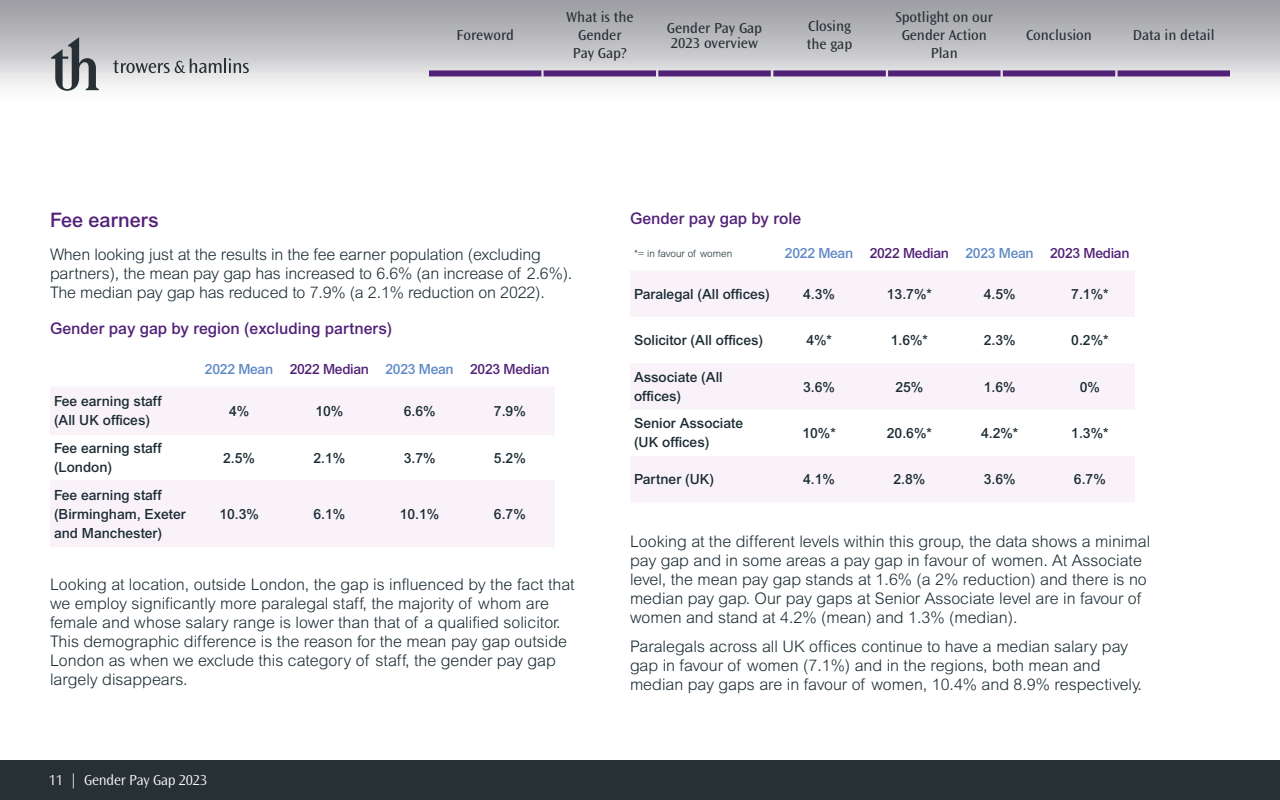
<style>
.page{position:relative;width:1280px;height:800px;background:#fff}
.page>*{position:absolute;margin:0;border:0;box-sizing:border-box;transform-origin:0 0}
.Sub_Heading{font:500 20px "Arial MT Std";color:#512178}
.Body{font:300 16px/19px "Arial MT Std";color:#1b2c33}
.Level_3_heading{font:300 16px/19px "Arial MT Std";letter-spacing:-.01em;color:#1b2c33}
.Level_3_heading-2{font:500 16px "Arial MT Std";color:#512178}
.t1{font:15px/18px "Ocean Sans Std";color:#273035;text-align:center}
.t2{font:300 15px "Ocean Sans Std";letter-spacing:-.01em;color:#fff}
.Body-2{font:500 14px/19px "Arial MT Std";color:#1b2c33}
.Body-3{font:500 14px "Arial MT Std";letter-spacing:-.02em;color:#512178}
.Body-4{font:500 14px "Arial MT Std";letter-spacing:-.02em;color:#5f89c6}
.Body-5{font:300 10px "Arial MT Std";color:#1b2c33}
</style>
<div class="page">
<div style="left:0;top:760px;width:1280px;height:40px;background:#273035"></div>
<svg style="left:50px;top:387px;width:505px;height:160px;fill:#f9f3f9"></svg>
<svg style="left:630px;top:271px;width:505px;height:231px;fill:#f9f3f9"></svg>
<div style="left:0;top:0;width:1280px;height:122px;background:linear-gradient(to bottom,#9a9a9f,#fff)"></div>
<svg style="left:51px;top:37px;width:48px;height:54px;background:#969a9d"></svg>
<svg style="left:113px;top:58px;width:136px;height:15px;background:#a9abae"></svg>
<div style="left:544px;top:70px;width:112px;height:6px;background:#512178"></div>
<div style="left:429px;top:70px;width:112px;height:6px;background:#512178"></div>
<div style="left:658px;top:70px;width:113px;height:6px;background:#512178"></div>
<div style="left:773px;top:70px;width:113px;height:6px;background:#512178"></div>
<div style="left:1003px;top:70px;width:112px;height:6px;background:#512178"></div>
<div style="left:888px;top:70px;width:113px;height:6px;background:#512178"></div>
<div style="left:1118px;top:70px;width:112px;height:6px;background:#512178"></div>
<p class="t1" style="left:566px;top:9px;width:69px">What is the<br>Gender<br>Pay Gap?</p>
<p class="t1" style="left:895px;top:9px;width:99px">Spotlight on our<br>Gender Action<br>Plan</p>
<p class="t1" style="left:456px;top:27px;width:59px">Foreword</p>
<p class="t1" style="left:667px;top:20px;width:97px;line-height:15.5px;text-align:left">Gender Pay Gap<br>2023 overview</p>
<p class="t1" style="left:807px;top:18px;width:47px;text-align:left">Closing the gap</p>
<p class="t1" style="left:1026px;top:27px;width:67px">Conclusion</p>
<p class="t1" style="left:1133px;top:27px;width:83px">Data in detail</p>
<p class="Sub_Heading" style="left:50px;top:208px;width:110px">Fee earners</p>
<p class="Level_3_heading" style="left:50px;top:245px;width:524px">When looking just at the results in the fee earner population (excluding partners), the mean pay gap has increased to 6.6% (an increase of 2.6%).<br>The median pay gap has reduced to 7.9% (a 2.1% reduction on 2022).</p>
<p class="Level_3_heading-2" style="left:50px;top:319px;width:344px">Gender pay gap by region (excluding partners)</p>
<p class="Body-4" style="left:205px;top:361px;width:70px">2022 Mean</p>
<p class="Body-3" style="left:290px;top:361px;width:81px">2022 Median</p>
<p class="Body-4" style="left:385px;top:361px;width:70px">2023 Mean</p>
<p class="Body-3" style="left:470px;top:361px;width:81px">2023 Median</p>
<p class="Body-2" style="left:54px;top:392px;width:109px">Fee earning staff (All UK offices)</p>
<p class="Body-2" style="left:229px;top:401px;width:22px">4%</p>
<p class="Body-2" style="left:315px;top:401px;width:29px">10%</p>
<p class="Body-2" style="left:404px;top:401px;width:33px">6.6%</p>
<p class="Body-2" style="left:494px;top:401px;width:33px">7.9%</p>
<p class="Body-2" style="left:54px;top:439px;width:109px">Fee earning staff (London)</p>
<p class="Body-2" style="left:223px;top:448px;width:33px">2.5%</p>
<p class="Body-2" style="left:313px;top:448px;width:33px">2.1%</p>
<p class="Body-2" style="left:404px;top:448px;width:33px">3.7%</p>
<p class="Body-2" style="left:494px;top:448px;width:33px">5.2%</p>
<p class="Body-2" style="left:54px;top:485px;width:133px">Fee earning staff (Birmingham, Exeter and Manchester)</p>
<p class="Body-2" style="left:219px;top:504px;width:41px">10.3%</p>
<p class="Body-2" style="left:313px;top:504px;width:33px">6.1%</p>
<p class="Body-2" style="left:400px;top:504px;width:41px">10.1%</p>
<p class="Body-2" style="left:494px;top:504px;width:33px">6.7%</p>
<p class="Body" style="left:50px;top:575px;width:526px">Looking at location, outside London, the gap is influenced by the fact that we employ significantly more paralegal staff, the majority of whom are female and whose salary range is lower than that of a qualified solicitor.<br>This demographic difference is the reason for the mean pay gap outside London as when we exclude this category of staff, the gender pay gap largely disappears.</p>
<p class="t2" style="left:49px;top:772px;width:160px">11 | Gender Pay Gap 2023</p>
<p class="Level_3_heading-2" style="left:630px;top:209px;width:173px">Gender pay gap by role</p>
<p class="Body-5" style="left:634px;top:248px;width:100px">*= in favour of women</p>
<p class="Body-4" style="left:785px;top:245px;width:70px">2022 Mean</p>
<p class="Body-3" style="left:870px;top:245px;width:81px">2022 Median</p>
<p class="Body-4" style="left:965px;top:245px;width:70px">2023 Mean</p>
<p class="Body-3" style="left:1050px;top:245px;width:81px">2023 Median</p>
<p class="Body-2" style="left:634px;top:284px;width:137px">Paralegal (All offices)</p>
<p class="Body-2" style="left:803px;top:284px;width:33px">4.3%</p>
<p class="Body-2" style="left:887px;top:284px;width:46px">13.7%*</p>
<p class="Body-2" style="left:984px;top:284px;width:33px">4.5%</p>
<p class="Body-2" style="left:1071px;top:284px;width:39px">7.1%*</p>
<p class="Body-2" style="left:634px;top:331px;width:131px">Solicitor (All offices)</p>
<p class="Body-2" style="left:806px;top:331px;width:27px">4%*</p>
<p class="Body-2" style="left:891px;top:331px;width:39px">1.6%*</p>
<p class="Body-2" style="left:984px;top:331px;width:33px">2.3%</p>
<p class="Body-2" style="left:1071px;top:331px;width:39px">0.2%*</p>
<p class="Body-2" style="left:634px;top:368px;width:90px">Associate (All offices)</p>
<p class="Body-2" style="left:803px;top:377px;width:33px">3.6%</p>
<p class="Body-2" style="left:895px;top:377px;width:29px">25%</p>
<p class="Body-2" style="left:984px;top:377px;width:33px">1.6%</p>
<p class="Body-2" style="left:1080px;top:377px;width:22px">0%</p>
<p class="Body-2" style="left:634px;top:414px;width:111px">Senior Associate (UK offices)</p>
<p class="Body-2" style="left:803px;top:423px;width:35px">10%*</p>
<p class="Body-2" style="left:887px;top:423px;width:46px">20.6%*</p>
<p class="Body-2" style="left:981px;top:423px;width:39px">4.2%*</p>
<p class="Body-2" style="left:1071px;top:423px;width:39px">1.3%*</p>
<p class="Body-2" style="left:634px;top:470px;width:82px">Partner (UK)</p>
<p class="Body-2" style="left:803px;top:470px;width:33px">4.1%</p>
<p class="Body-2" style="left:893px;top:470px;width:33px">2.8%</p>
<p class="Body-2" style="left:984px;top:470px;width:33px">3.6%</p>
<p class="Body-2" style="left:1074px;top:470px;width:33px">6.7%</p>
<p class="Body" style="left:630px;top:531px;width:522px">Looking at the different levels within this group, the data shows a minimal pay gap and in some areas a pay gap in favour of women. At Associate level, the mean pay gap stands at 1.6% (a 2% reduction) and there is no median pay gap. Our pay gaps at Senior Associate level are in favour of women and stand at 4.2% (mean) and 1.3% (median).</p>
<p class="Body" style="left:630px;top:636px;width:514px">Paralegals across all UK offices continue to have a median salary pay gap in favour of women (7.1%) and in the regions, both mean and median pay gaps are in favour of women, 10.4% and 8.9% respectively.</p>
</div>
